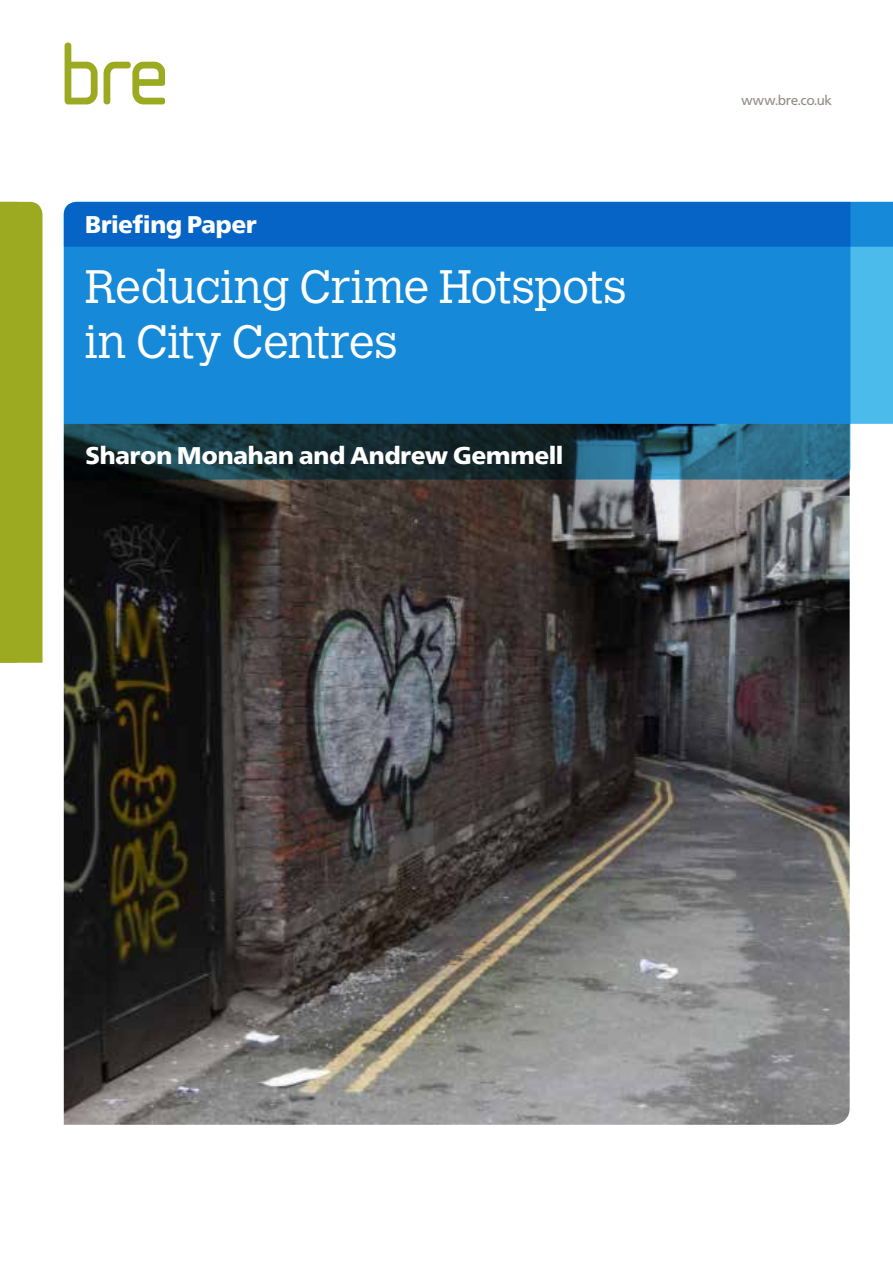
<style>
.page{position:relative;width:893px;height:1263px;background:#fff}
.page>*{position:absolute;margin:0;border:0;box-sizing:border-box;transform-origin:0 0}
.t1{font:300 46.5px/55.5px "Calvert";letter-spacing:-.005em;color:#fff}
.t2{font:900 24px "Frutiger BQ";letter-spacing:-.005em;color:#fff}
.t3{font:13.5px "Frutiger BQ";letter-spacing:.005em;color:#948a85}
</style>
<div class="page">
<img style="left:64px;top:479px;width:786px;height:646px">
<div style="left:0;top:202px;width:43px;height:461px;background:#9caa22"></div>
<svg style="left:65px;top:43px;width:33px;height:61px"></svg>
<svg style="left:104px;top:62px;width:61px;height:42px"></svg>
<svg style="left:64px;top:424px;width:786px;height:55px;background:#1c414e"></svg>
<div style="left:64px;top:247px;width:829px;height:177px;background:#1689d8"></div>
<svg style="left:64px;top:202px;width:829px;height:45px;background:#0666c7"></svg>
<p class="t2" style="left:85px;top:210px;width:173px">Briefing Paper</p>
<h1 class="t1" style="left:85px;top:260px;width:543px">Reducing Crime Hotspots in City Centres</h1>
<p class="t2" style="left:86px;top:441px;width:479px">Sharon Monahan and Andrew Gemmell</p>
<p class="t3" style="left:741px;top:93px;width:92px">www.bre.co.uk</p>
</div>
